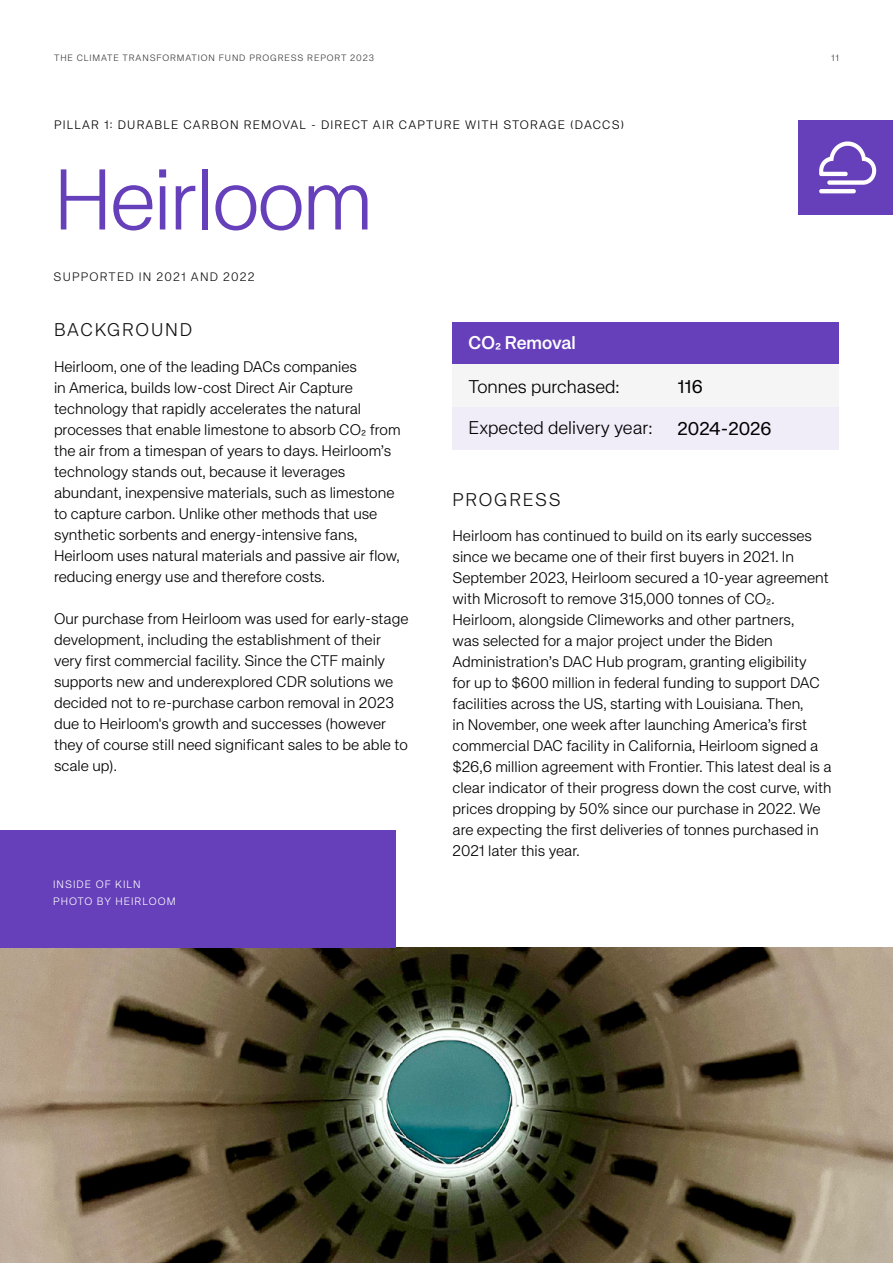
<style>
.page{position:relative;width:893px;height:1263px;background:#fff}
.page>*{position:absolute;margin:0;border:0;box-sizing:border-box;transform-origin:0 0}
.t1{font:300 84px "KH Teka";letter-spacing:-.025em;color:#663fba}
.t2{font:300 18px "KH Teka";color:#000}
.t3{font:300 18px "KH Teka";letter-spacing:.1em;color:#111}
.t4{font:18px "KH Teka";color:#000}
.t5{font:500 18px "KH Teka";color:#fff}
.t6{font:300 15px/21px "KH Teka";color:#000}
.t7{font:300 12px "KH Teka";letter-spacing:.1em;color:#000}
.t8{font:300 12px "KH Teka";letter-spacing:.1em;color:#111}
.t9{font:300 10.5px/16.5px "KH Teka";letter-spacing:.1em;color:#fff}
.t10{font:300 9px "KH Teka";letter-spacing:.1em;color:#373737}
</style>
<div class="page">
<img style="left:0;top:947px;width:893px;height:316px">
<div style="left:0;top:830px;width:395px;height:117px;background:#663fba"></div>
<div style="left:452px;top:322px;width:387px;height:42px;background:#663fba"></div>
<div style="left:452px;top:364px;width:387px;height:43px;background:#f5f5f5"></div>
<div style="left:452px;top:407px;width:387px;height:42px;background:#f0ecf8"></div>
<div style="left:798px;top:120px;width:95px;height:95px;background:#663fba"></div>
<svg style="left:819px;top:141px;width:57px;height:52px"></svg>
<p class="t10" style="left:54px;top:52px;width:321px">THE CLIMATE TRANSFORMATION FUND PROGRESS REPORT 2023</p>
<p class="t10" style="left:831px;top:52px;width:9px">11</p>
<p class="t7" style="left:54px;top:117px;width:572px">PILLAR 1: DURABLE CARBON REMOVAL - DIRECT AIR CAPTURE WITH STORAGE (DACCS)</p>
<h1 class="t1" style="left:54px;top:150px;width:321px">Heirloom</h1>
<p class="t8" style="left:54px;top:270px;width:203px">SUPPORTED IN 2021 AND 2022</p>
<p class="t3" style="left:54px;top:319px;width:140px">BACKGROUND</p>
<p class="t6" style="left:54px;top:357px;width:348px">Heirloom, one of the leading DACs companies<br>in America, builds low-cost Direct Air Capture technology that rapidly accelerates the natural processes that enable limestone to absorb CO₂ from the air from a timespan of years to days. Heirloom’s technology stands out, because it leverages abundant, inexpensive materials, such as limestone to capture carbon. Unlike other methods that use synthetic sorbents and energy-intensive fans, Heirloom uses natural materials and passive air flow, reducing energy use and therefore costs.</p>
<p class="t6" style="left:54px;top:609px;width:356px">Our purchase from Heirloom was used for early-stage development, including the establishment of their very first commercial facility. Since the CTF mainly supports new and underexplored CDR solutions we decided not to re-purchase carbon removal in 2023 due to Heirloom's growth and successes (however they of course still need significant sales to be able to scale up).</p>
<p class="t9" style="left:53px;top:877px;width:124px">INSIDE OF KILN<br>PHOTO BY HEIRLOOM</p>
<p class="t5" style="left:469px;top:332px;width:109px">CO₂ Removal</p>
<p class="t2" style="left:469px;top:376px;width:153px">Tonnes purchased:</p>
<p class="t4" style="left:677px;top:375px;width:27px">116</p>
<p class="t2" style="left:469px;top:417px;width:185px">Expected delivery year:</p>
<p class="t4" style="left:677px;top:418px;width:96px">2024-2026</p>
<p class="t3" style="left:452px;top:489px;width:110px">PROGRESS</p>
<p class="t6" style="left:452px;top:525px;width:381px">Heirloom has continued to build on its early successes since we became one of their first buyers in 2021. In September 2023, Heirloom secured a 10-year agreement with Microsoft to remove 315,000 tonnes of CO₂.<br>Heirloom, alongside Climeworks and other partners,<br>was selected for a major project under the Biden Administration’s DAC Hub program, granting eligibility<br>for up to $600 million in federal funding to support DAC facilities across the US, starting with Louisiana. Then,<br>in November, one week after launching America’s first commercial DAC facility in California, Heirloom signed a $26,6 million agreement with Frontier. This latest deal is a clear indicator of their progress down the cost curve, with prices dropping by 50% since our purchase in 2022. We are expecting the first deliveries of tonnes purchased in 2021 later this year.</p>
</div>
